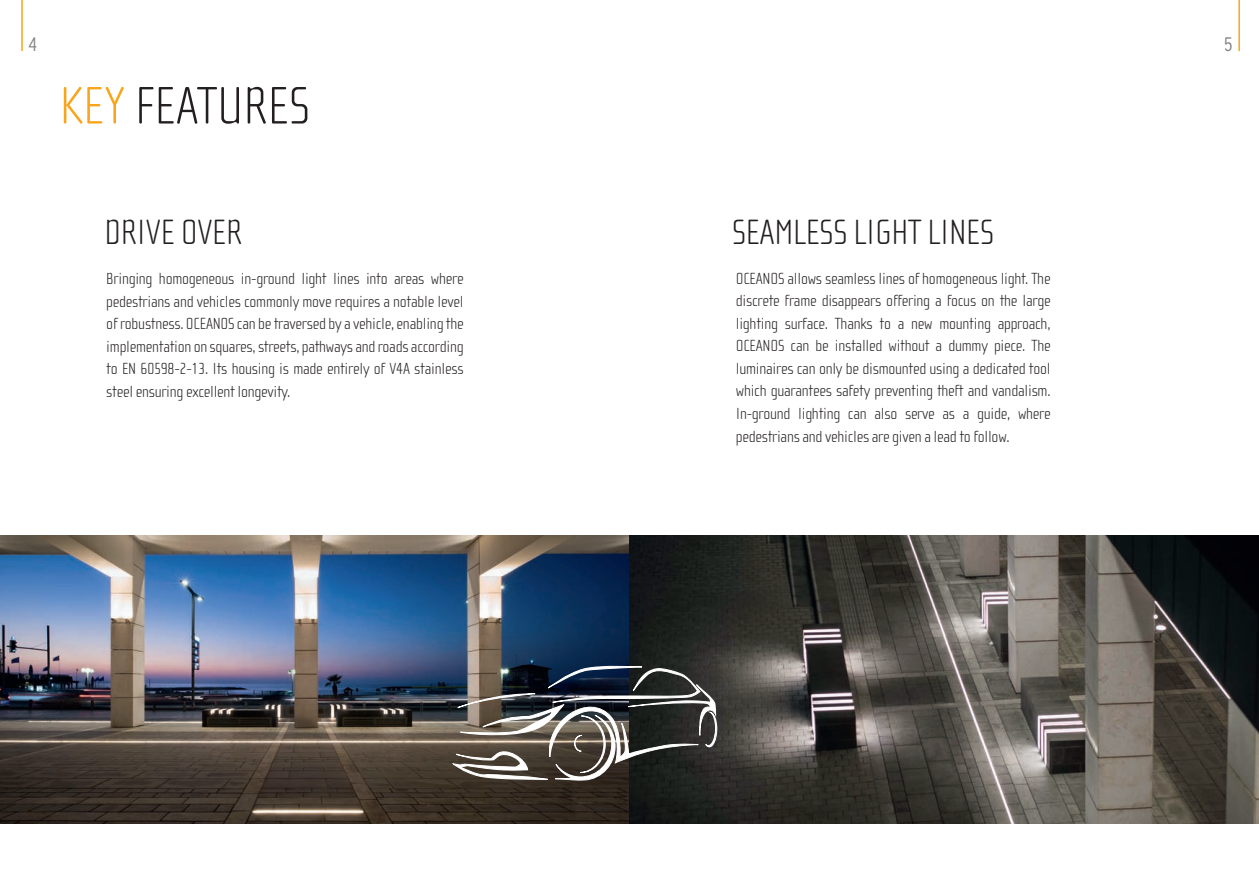
<style>
.page{position:relative;width:1259px;height:893px;background:#fff}
.page>*{position:absolute;margin:0;border:0;box-sizing:border-box;transform-origin:0 0}
.t1{font:100 54px "Cholla Sans OT";color:#231f20}
.t2{font:100 36px "Cholla Sans OT";letter-spacing:-.01em;color:#231f20}
.t3{font:300 condensed 19.5px "Interstate";color:#808285}
.t4{font:100 16.5px/22.5px "Cholla Sans OT";letter-spacing:-.015em;color:#231f20;text-align:justify}
.s1{color:#f9a51b}
</style>
<div class="page">
<img style="left:0;top:536px;width:1259px;height:287px">
<svg style="left:452px;top:664px;width:265px;height:117px;background:#555453"></svg>
<hr style="left:21px;top:0;width:2px;height:51px;background:#f9a51b">
<hr style="left:1238px;top:0;width:2px;height:51px;background:#f9a51b">
<p class="t3" style="left:28px;top:32px;width:10px">4</p>
<p class="t3" style="left:1224px;top:32px;width:10px">5</p>
<p class="t1" style="left:59px;top:77px;width:252px"><span class="s1">KEY</span> FEATURES</p>
<p class="t2" style="left:104px;top:213px;width:139px">DRIVE OVER</p>
<p class="t2" style="left:732px;top:213px;width:264px">SEAMLESS LIGHT LINES</p>
<p class="t4" style="left:106px;top:267px;width:359px">Bringing homogeneous in-ground light lines into areas where pedestrians and vehicles commonly move requires a notable level of robustness. OCEANOS can be traversed by a vehicle, enabling the implementation on squares, streets, pathways and roads according to EN 60598-2-13. Its housing is made entirely of V4A stainless steel ensuring excellent longevity.</p>
<p class="t4" style="left:736px;top:267px;width:316px">OCEANOS allows seamless lines of homogeneous light. The discrete frame disappears offering a focus on the large lighting surface. Thanks to a new mounting approach, OCEANOS can be installed without a dummy piece. The luminaires can only be dismounted using a dedicated tool which guarantees safety preventing theft and vandalism.<br>In-ground lighting can also serve as a guide, where pedestrians and vehicles are given a lead to follow.</p>
</div>
